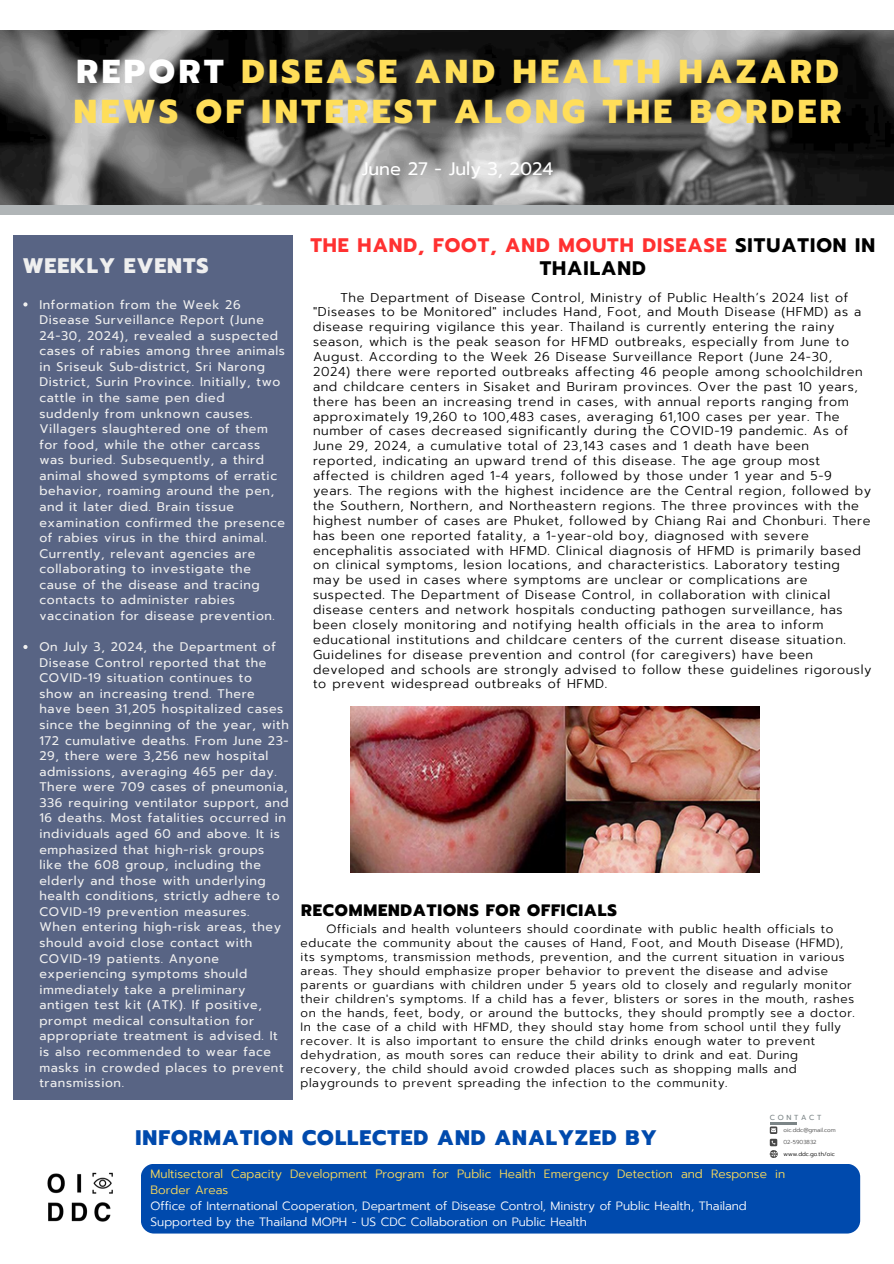
<style>
.page{position:relative;width:894px;height:1264px;background:#fff}
.page>*{position:absolute;margin:0;border:0;box-sizing:border-box;transform-origin:0 0}
.t1{font:800 33px/40.5px "Prompt";letter-spacing:.11em;color:#ffde59}
.t2{font:800 21px "Prompt";letter-spacing:.05em;color:#004aad}
.t3{font:800 21px "Prompt";letter-spacing:.05em;color:#efefef}
.t4{font:700 19.5px/23.7px "Prompt";letter-spacing:.05em;color:#ff3131;text-align:center}
.t5{font:18px "Prompt";color:#fff}
.t6{font:800 16.5px "Prompt";letter-spacing:.05em;color:#000}
.t7{font:300 12.75px/14.9px "Prompt";letter-spacing:.05em;color:#000}
.t8{font:12.45px/15.6px "Prompt";letter-spacing:.05em;color:#efefef}
.t9{font:300 12px/14px "Prompt";letter-spacing:.05em;color:#000}
.t10{font:300 12px/16px "Prompt";color:#fff}
.t11{font:7.35px "Prompt";letter-spacing:.37em;color:#7c8587}
.t12{font:300 5.7px/12px "Prompt";color:#484848}
.t13{font:300 5.7px "Prompt";color:#000}
.s1{color:#fff}
.s2{color:#000}
.s3{color:#ffde59}
</style>
<div class="page">
<div style="left:0;top:194px;width:893px;height:20px;background:#b0b5b7"></div>
<div style="left:13px;top:235px;width:280px;height:864px;background:#586484"></div>
<img style="left:47px;top:1172px;width:66px;height:50px">
<img style="left:0;top:30px;width:893px;height:175px">
<div style="left:141px;top:1163px;width:718px;height:70px;background:#004aad;border-radius:13px"></div>
<img style="left:351px;top:706px;width:408px;height:166px">
<svg style="left:23px;top:302px;width:5px;height:4px"></svg>
<svg style="left:23px;top:645px;width:5px;height:4px"></svg>
<hr style="left:769px;top:1121px;width:27px;height:3px;background:#7c8587">
<svg style="left:769px;top:1126px;width:8px;height:31px"></svg>
<p class="t1" style="left:74px;top:52px;width:769px"><span class="s1">REPORT</span> DISEASE AND HEALTH HAZARD<br>NEWS OF INTEREST ALONG THE BORDER</p>
<h5 class="t5" style="left:361px;top:156px;width:193px">June 27 - July 3, 2024</h5>
<h3 class="t3" style="left:23px;top:250px;width:187px">WEEKLY EVENTS</h3>
<h2 class="t8" style="left:39px;top:296px;width:247px">Information from the Week 26<br>Disease Surveillance Report (June 24-30, 2024), revealed a suspected cases of rabies among three animals in Sriseuk Sub-district, Sri Narong District, Surin Province. Initially, two cattle in the same pen died suddenly from unknown causes.<br>Villagers slaughtered one of them for food, while the other carcass was buried. Subsequently, a third animal showed symptoms of erratic behavior, roaming around the pen, and it later died. Brain tissue examination confirmed the presence of rabies virus in the third animal.<br>Currently, relevant agencies are collaborating to investigate the cause of the disease and tracing contacts to administer rabies vaccination for disease prevention.</h2>
<p class="t8" style="left:39px;top:639px;width:251px">On July 3, 2024, the Department of Disease Control reported that the COVID-19 situation continues to<br>show an increasing trend. There have been 31,205 hospitalized cases since the beginning of the year, with 172 cumulative deaths. From June 23- 29, there were 3,256 new hospital admissions, averaging 465 per day.<br>There were 709 cases of pneumonia, 336 requiring ventilator support, and 16 deaths. Most fatalities occurred in individuals aged 60 and above. It is emphasized that high-risk groups like the 608 group, including the elderly and those with underlying health conditions, strictly adhere to COVID-19 prevention measures.<br>When entering high-risk areas, they should avoid close contact with COVID-19 patients. Anyone experiencing symptoms should immediately take a preliminary antigen test kit (ATK). If positive, prompt medical consultation for appropriate treatment is advised. It is also recommended to wear face masks in crowded places to prevent transmission.</p>
<p class="t4" style="left:310px;top:233px;width:566px">THE HAND, FOOT, AND MOUTH DISEASE <span class="s2">SITUATION IN<br>THAILAND</span></p>
<h2 class="t7" style="left:313px;top:290px;width:559px;text-indent:27px">The Department of Disease Control, Ministry of Public Health’s 2024 list of "Diseases to be Monitored" includes Hand, Foot, and Mouth Disease (HFMD) as a disease requiring vigilance this year. Thailand is currently entering the rainy season, which is the peak season for HFMD outbreaks, especially from June to August. According to the Week 26 Disease Surveillance Report (June 24-30, 2024) there were reported outbreaks affecting 46 people among schoolchildren and childcare centers in Sisaket and Buriram provinces. Over the past 10 years, there has been an increasing trend in cases, with annual reports ranging from approximately 19,260 to 100,483 cases, averaging 61,100 cases per year. The number of cases decreased significantly during the COVID-19 pandemic. As of June 29, 2024, a cumulative total of 23,143 cases and 1 death have been reported, indicating an upward trend of this disease. The age group most affected is children aged 1-4 years, followed by those under 1 year and 5-9 years. The regions with the highest incidence are the Central region, followed by the Southern, Northern, and Northeastern regions. The three provinces with the highest number of cases are Phuket, followed by Chiang Rai and Chonburi. There has been one reported fatality, a 1-year-old boy, diagnosed with severe encephalitis associated with HFMD. Clinical diagnosis of HFMD is primarily based on clinical symptoms, lesion locations, and characteristics. Laboratory testing<br>may be used in cases where symptoms are unclear or complications are suspected. The Department of Disease Control, in collaboration with clinical disease centers and network hospitals conducting pathogen surveillance, has been closely monitoring and notifying health officials in the area to inform educational institutions and childcare centers of the current disease situation.<br>Guidelines for disease prevention and control (for caregivers) have been developed and schools are strongly advised to follow these guidelines rigorously to prevent widespread outbreaks of HFMD.</h2>
<h5 class="t6" style="left:301px;top:898px;width:317px">RECOMMENDATIONS FOR OFFICIALS</h5>
<h5 class="t9" style="left:300px;top:921px;width:555px;text-indent:26px">Officials and health volunteers should coordinate with public health officials to educate the community about the causes of Hand, Foot, and Mouth Disease (HFMD), its symptoms, transmission methods, prevention, and the current situation in various areas. They should emphasize proper behavior to prevent the disease and advise parents or guardians with children under 5 years old to closely and regularly monitor their children's symptoms. If a child has a fever, blisters or sores in the mouth, rashes on the hands, feet, body, or around the buttocks, they should promptly see a doctor.<br>In the case of a child with HFMD, they should stay home from school until they fully recover. It is also important to ensure the child drinks enough water to prevent dehydration, as mouth sores can reduce their ability to drink and eat. During recovery, the child should avoid crowded places such as shopping malls and playgrounds to prevent spreading the infection to the community.</h5>
<p class="t11" style="left:769px;top:1112px;width:53px">CONTACT</p>
<p class="t13" style="left:783px;top:1150px;width:53px">www.ddc.go.th/oic</p>
<h6 class="t12" style="left:783px;top:1123px;width:54px">oic.ddc@gmail.com<br>02-5903832</h6>
<p class="t2" style="left:135px;top:1121px;width:522px">INFORMATION COLLECTED AND ANALYZED BY</p>
<h2 class="t10" style="left:150px;top:1165px;width:635px"><span class="s3">Multisectoral Capacity Development Program for Public Health Emergency Detection and Response in Border Areas<br></span>Office of International Cooperation, Department of Disease Control, Ministry of Public Health, Thailand Supported by the Thailand MOPH - US CDC Collaboration on Public Health</h2>
</div>
